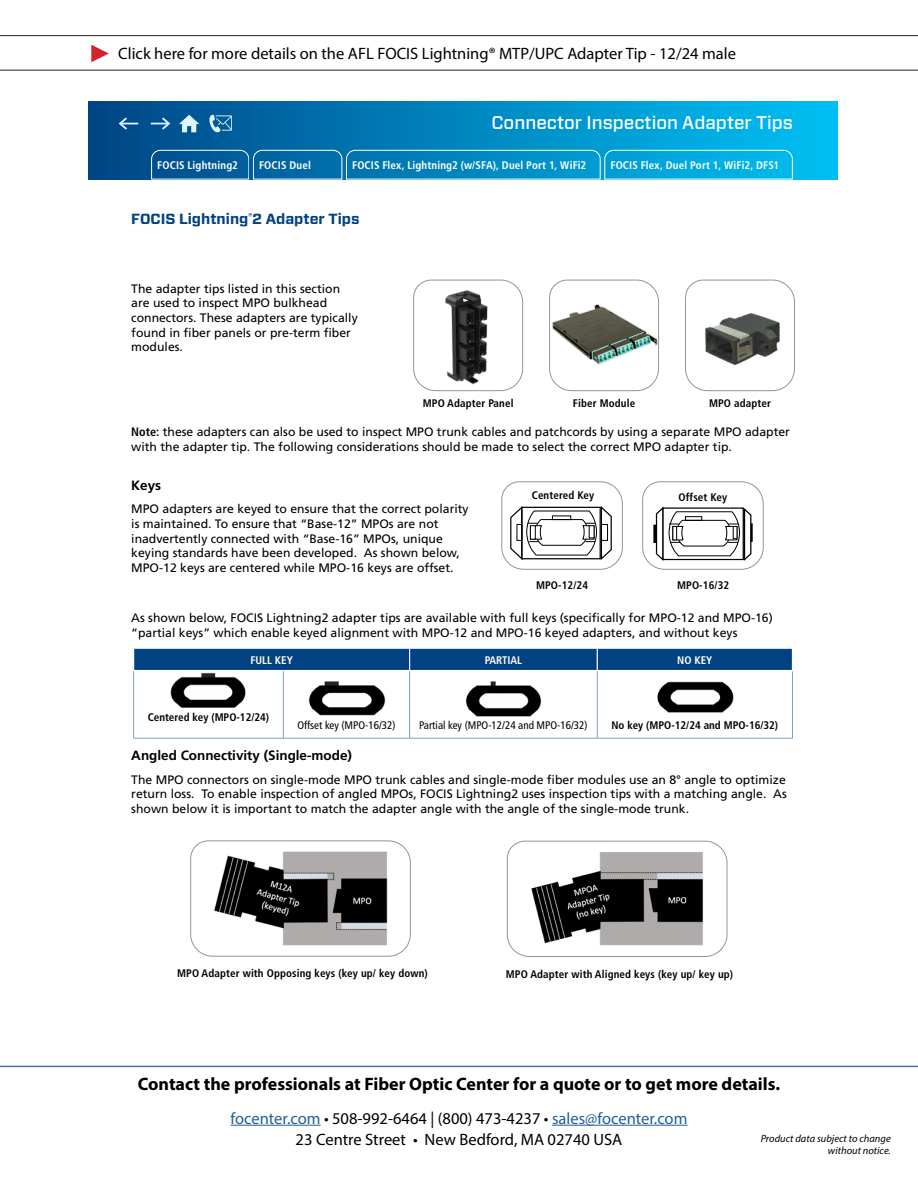
<style>
.page{position:relative;width:918px;height:1188px;background:#fff}
.page>*{position:absolute;margin:0;border:0;box-sizing:border-box;transform-origin:0 0}
.t1{font:500 18.3px "Forza";color:#fff}
.t2{font:700 18px "Myriad Pro";color:#000}
.t3{font:16.5px "Myriad Pro";color:#000}
.t4{font:16.5px "Myriad Pro";color:#215e9e}
.t5{font:700 14.7px "Forza";color:#004282}
.t6{font:700 13.5px "Frutiger LT Std";color:#000}
.t7{font:12.3px/14.7px "Frutiger LT Std";color:#000}
.t8{font:700 condensed 10.95px "Frutiger LT Std";letter-spacing:.01em;color:#000}
.t9{font:700 condensed 10.95px "Frutiger LT Std";letter-spacing:.01em;color:#fff}
.t10{font:condensed 10.95px "Frutiger LT Std";color:#000}
.t11{font:italic 10.5px/12.6px "Myriad Pro";color:#000;text-align:right}
.s1{font-weight:700;font-stretch:condensed}
.s2{color:#000}
</style>
<div class="page">
<hr style="left:231px;top:1125px;width:90px;height:1px;background:#215e9e">
<hr style="left:552px;top:1125px;width:135px;height:1px;background:#215e9e">
<hr style="left:0;top:1066px;width:918px;height:1px;background:#4f70a8">
<hr style="left:0;top:70px;width:918px;height:1px;background:#262626">
<svg style="left:91px;top:45px;width:18px;height:17px"></svg>
<hr style="left:0;top:35px;width:918px;height:1px;background:#262626">
<div style="left:88px;top:102px;width:749px;height:77px;background:linear-gradient(to right,#004686,#00c2f5)"></div>
<hr style="left:133px;top:671px;width:1px;height:67px;background:#80a0c1">
<hr style="left:792px;top:671px;width:1px;height:67px;background:#80a0c1">
<hr style="left:133px;top:738px;width:150px;height:1px;background:#80a0c1">
<hr style="left:283px;top:738px;width:127px;height:1px;background:#80a0c1">
<hr style="left:410px;top:738px;width:187px;height:1px;background:#80a0c1">
<hr style="left:597px;top:738px;width:196px;height:1px;background:#80a0c1">
<hr style="left:283px;top:671px;width:1px;height:67px;background:#80a0c1">
<hr style="left:409px;top:671px;width:1px;height:67px;background:#80a0c1">
<hr style="left:597px;top:671px;width:1px;height:67px;background:#80a0c1">
<svg style="left:133px;top:648px;width:660px;height:23px;background:#124f8b"></svg>
<hr style="left:133px;top:670px;width:150px;height:1px;background:#fff">
<hr style="left:283px;top:670px;width:127px;height:1px;background:#fff">
<img style="left:170px;top:673px;width:76px;height:35px">
<img style="left:308px;top:681px;width:77px;height:35px">
<img style="left:465px;top:681px;width:77px;height:36px">
<img style="left:657px;top:681px;width:77px;height:32px">
<svg style="left:642px;top:481px;width:122px;height:89px"></svg>
<svg style="left:501px;top:481px;width:122px;height:89px"></svg>
<svg style="left:190px;top:840px;width:221px;height:117px"></svg>
<svg style="left:507px;top:841px;width:221px;height:116px"></svg>
<svg style="left:685px;top:279px;width:110px;height:112px"></svg>
<svg style="left:413px;top:279px;width:110px;height:112px"></svg>
<svg style="left:549px;top:279px;width:110px;height:112px"></svg>
<svg style="left:209px;top:115px;width:23px;height:17px"></svg>
<svg style="left:151px;top:116px;width:19px;height:15px"></svg>
<svg style="left:179px;top:115px;width:20px;height:17px"></svg>
<svg style="left:117px;top:116px;width:21px;height:15px"></svg>
<svg style="left:151px;top:150px;width:642px;height:29px;background:#0c8cc2"></svg>
<p class="t3" style="left:118px;top:43px;width:619px">Click here for more details on the AFL FOCIS Lightning® MTP/UPC Adapter Tip - 12/24 male</p>
<h1 class="t1" style="left:491px;top:111px;width:303px">Connector Inspection Adapter Tips</h1>
<p class="t9" style="left:157px;top:159px;width:82px">FOCIS Lightning2</p>
<p class="t9" style="left:259px;top:159px;width:53px">FOCIS Duel</p>
<p class="t9" style="left:352px;top:159px;width:236px">FOCIS Flex, Lightning2 (w/SFA), Duel Port 1, WiFi2</p>
<p class="t9" style="left:610px;top:159px;width:170px">FOCIS Flex, Duel Port 1, WiFi2, DFS1</p>
<p class="t5" style="left:131px;top:209px;width:230px">FOCIS Lightning<sup>®</sup>2 Adapter Tips</p>
<p class="t7" style="left:131px;top:281px;width:228px">The adapter tips listed in this section are used to inspect MPO bulkhead connectors. These adapters are typically found in fiber panels or pre-term fiber modules.</p>
<p class="t8" style="left:423px;top:397px;width:92px">MPO Adapter Panel</p>
<p class="t8" style="left:573px;top:397px;width:64px">Fiber Module</p>
<p class="t8" style="left:709px;top:397px;width:63px">MPO adapter</p>
<p class="t7" style="left:131px;top:425px;width:660px"><span class="s1">Note:</span> these adapters can also be used to inspect MPO trunk cables and patchcords by using a separate MPO adapter with the adapter tip. The following considerations should be made to select the correct MPO adapter tip.</p>
<p class="t6" style="left:131px;top:477px;width:31px">Keys</p>
<p class="t7" style="left:131px;top:502px;width:339px">MPO adapters are keyed to ensure that the correct polarity is maintained. To ensure that “Base-12” MPOs are not inadvertently connected with “Base-16” MPOs, unique keying standards have been developed. As shown below, MPO-12 keys are centered while MPO-16 keys are offset.</p>
<p class="t8" style="left:532px;top:489px;width:64px">Centered Key</p>
<p class="t8" style="left:536px;top:578px;width:54px">MPO-12/24</p>
<p class="t8" style="left:679px;top:491px;width:50px">Offset Key</p>
<p class="t8" style="left:677px;top:579px;width:54px">MPO-16/32</p>
<p class="t7" style="left:131px;top:611px;width:643px">As shown below, FOCIS Lightning2 adapter tips are available with full keys (specifically for MPO-12 and MPO-16) “partial keys” which enable keyed alignment with MPO-12 and MPO-16 keyed adapters, and without keys</p>
<p class="t9" style="left:250px;top:653px;width:44px">FULL KEY</p>
<p class="t9" style="left:485px;top:653px;width:39px">PARTIAL</p>
<p class="t9" style="left:677px;top:653px;width:37px">NO KEY</p>
<p class="t8" style="left:148px;top:711px;width:123px">Centered key (MPO-12/24)</p>
<p class="t10" style="left:297px;top:719px;width:100px">Offset key (MPO-16/32)</p>
<p class="t10" style="left:419px;top:719px;width:170px">Partial key (MPO-12/24 and MPO-16/32)</p>
<p class="t8" style="left:611px;top:718px;width:168px">No key (MPO-12/24 and MPO-16/32)</p>
<p class="t6" style="left:131px;top:748px;width:222px">Angled Connectivity (Single-mode)</p>
<p class="t7" style="left:131px;top:772px;width:657px;text-align:justify">The MPO connectors on single-mode MPO trunk cables and single-mode fiber modules use an 8° angle to optimize return loss. To enable inspection of angled MPOs, FOCIS Lightning2 uses inspection tips with a matching angle. As shown below it is important to match the adapter angle with the angle of the single-mode trunk.</p>
<p class="t8" style="left:177px;top:966px;width:252px">MPO Adapter with Opposing keys (key up/ key down)</p>
<p class="t8" style="left:506px;top:968px;width:229px">MPO Adapter with Aligned keys (key up/ key up)</p>
<p class="t2" style="left:138px;top:1072px;width:644px">Contact the professionals at Fiber Optic Center for a quote or to get more details.</p>
<p class="t4" style="left:231px;top:1108px;width:458px">focenter.com <span class="s2">• 508-992-6464 | (800) 473-4237 •</span> sales@focenter.com</p>
<p class="t3" style="left:296px;top:1129px;width:328px">23 Centre Street • New Bedford, MA 02740 USA</p>
<p class="t11" style="left:761px;top:1132px;width:132px">Product data subject to change without notice.</p>
</div>
